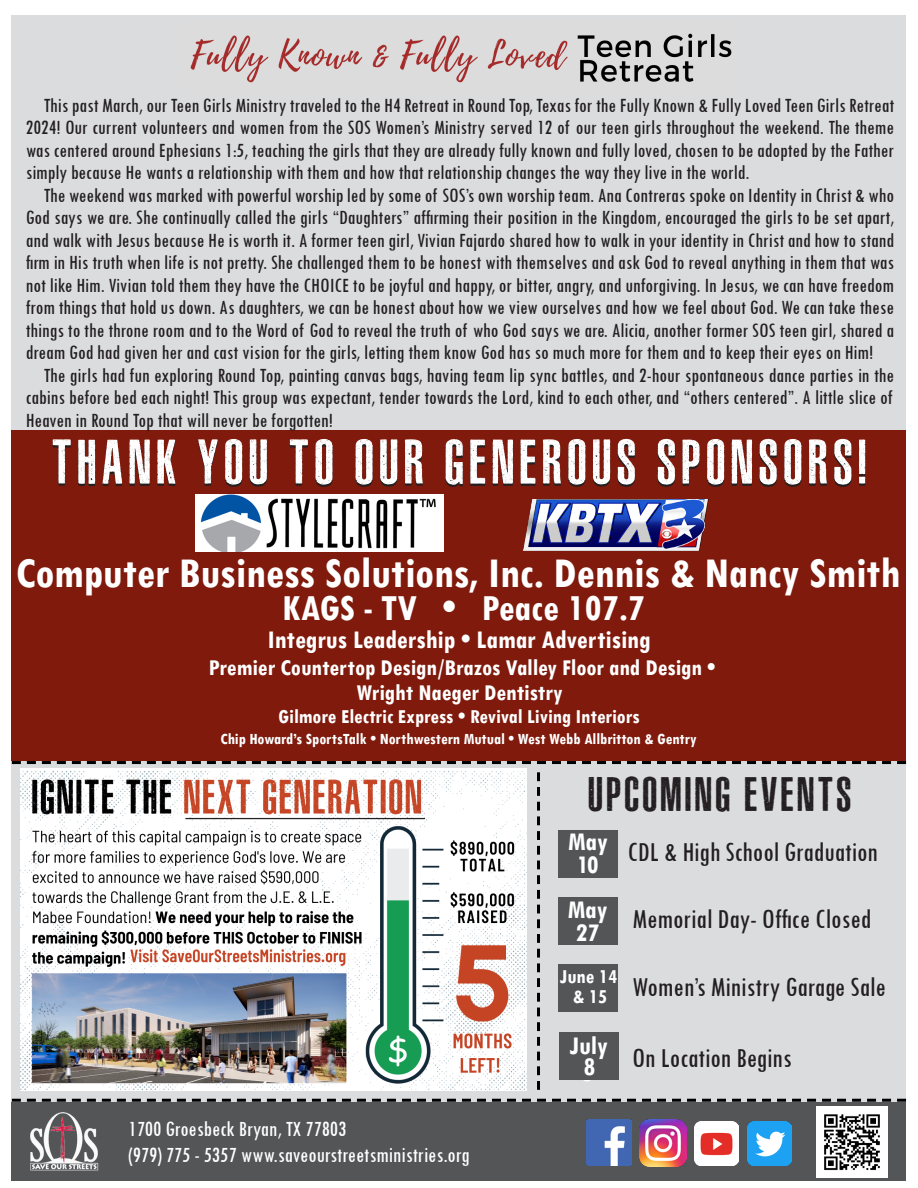
<style>
.page{position:relative;width:918px;height:1188px;background:#fff}
.page>*{position:absolute;margin:0;border:0;box-sizing:border-box;transform-origin:0 0}
.t1{font:58.5px "ASPHALTICGRAINCONDENSEDPERSONAL";letter-spacing:.11em;color:#fff}
.t2{font:700 condensed 45px "Tw Cen";color:#fff}
.t3{font:45px "ASPHALTICGRAINCONDENSEDPERSONAL";letter-spacing:.09em;color:#231f20}
.t4{font:700 condensed 39px "Tw Cen";color:#fff}
.t5{font:condensed 28.5px "Tw Cen";color:#231f20}
.t6{font:700 condensed 27px "Tw Cen";color:#fff}
.t7{font:700 condensed 24px/25.5px "Tw Cen";color:#fff;text-align:center}
.t8{font:condensed 22.5px "Tw Cen";color:#fff}
.t9{font:condensed 21px/22.5px "Tw Cen";color:#231f20;text-align:justify}
.t10{font:700 condensed 21px "Tw Cen";color:#fff}
.t11{font:700 condensed 16.5px "Tw Cen";color:#fff}
</style>
<div class="page">
<div style="left:12px;top:15px;width:894px;height:1165px;background:#dbdcde"></div>
<div style="left:12px;top:430px;width:894px;height:330px;background:#7f1a0c"></div>
<div style="left:12px;top:1102px;width:894px;height:79px;background:#545557"></div>
<svg style="left:12px;top:761px;width:894px;height:3px"></svg>
<svg style="left:537px;top:772px;width:3px;height:318px"></svg>
<svg style="left:12px;top:1099px;width:894px;height:3px"></svg>
<img style="left:30px;top:1112px;width:69px;height:59px">
<img style="left:640px;top:1120px;width:46px;height:46px">
<img style="left:587px;top:1120px;width:44px;height:46px">
<img style="left:748px;top:1121px;width:44px;height:44px">
<img style="left:694px;top:1121px;width:45px;height:44px">
<img style="left:21px;top:769px;width:505px;height:321px">
<img style="left:816px;top:1106px;width:72px;height:71px">
<img style="left:195px;top:495px;width:249px;height:57px">
<img style="left:523px;top:500px;width:186px;height:51px">
<img style="left:190px;top:33px;width:542px;height:50px">
<div style="left:559px;top:1032px;width:60px;height:48px;background:#545557"></div>
<div style="left:558px;top:831px;width:60px;height:47px;background:#545557"></div>
<div style="left:558px;top:897px;width:60px;height:48px;background:#545557"></div>
<div style="left:559px;top:964px;width:59px;height:48px;background:#545557"></div>
<p class="t9" style="left:26px;top:94px;width:870px;text-indent:18px">This past March, our Teen Girls Ministry traveled to the H4 Retreat in Round Top, Texas for the Fully Known &amp; Fully Loved Teen Girls Retreat 2024! Our current volunteers and women from the SOS Women’s Ministry served 12 of our teen girls throughout the weekend. The theme was centered around Ephesians 1:5, teaching the girls that they are already fully known and fully loved, chosen to be adopted by the Father simply because He wants a relationship with them and how that relationship changes the way they live in the world.</p>
<p class="t9" style="left:26px;top:184px;width:870px;text-indent:18px">The weekend was marked with powerful worship led by some of SOS’s own worship team. Ana Contreras spoke on Identity in Christ &amp; who God says we are. She continually called the girls “Daughters” affirming their position in the Kingdom, encouraged the girls to be set apart, and walk with Jesus because He is worth it. A former teen girl, Vivian Fajardo shared how to walk in your identity in Christ and how to stand firm in His truth when life is not pretty. She challenged them to be honest with themselves and ask God to reveal anything in them that was not like Him. Vivian told them they have the CHOICE to be joyful and happy, or bitter, angry, and unforgiving. In Jesus, we can have freedom from things that hold us down. As daughters, we can be honest about how we view ourselves and how we feel about God. We can take these things to the throne room and to the Word of God to reveal the truth of who God says we are. Alicia, another former SOS teen girl, shared a dream God had given her and cast vision for the girls, letting them know God has so much more for them and to keep their eyes on Him!</p>
<p class="t9" style="left:26px;top:364px;width:870px;text-indent:18px">The girls had fun exploring Round Top, painting canvas bags, having team lip sync battles, and 2-hour spontaneous dance parties in the cabins before bed each night! This group was expectant, tender towards the Lord, kind to each other, and “others centered”. A little slice of Heaven in Round Top that will never be forgotten!</p>
<p class="t1" style="left:52px;top:426px;width:815px">THANK YOU TO OUR GENEROUS SPONSORS!</p>
<p class="t2" style="left:16px;top:546px;width:886px">Computer Business Solutions, Inc. Dennis &amp; Nancy Smith</p>
<p class="t4" style="left:282px;top:584px;width:364px">KAGS - TV • Peace 107.7</p>
<p class="t7" style="left:209px;top:654px;width:508px">Premier Countertop Design/Brazos Valley Floor and Design •<br>Wright Naeger Dentistry</p>
<p class="t6" style="left:267px;top:623px;width:385px">Integrus Leadership • Lamar Advertising</p>
<p class="t10" style="left:278px;top:704px;width:363px">Gilmore Electric Express • Revival Living Interiors</p>
<p class="t11" style="left:221px;top:729px;width:478px">Chip Howard’s SportsTalk • Northwestern Mutual • West Webb Allbritton &amp; Gentry</p>
<p class="t3" style="left:589px;top:766px;width:264px">UPCOMING EVENTS</p>
<p class="t8" style="left:129px;top:1115px;width:219px">1700 Groesbeck Bryan, TX 77803</p>
<p class="t8" style="left:129px;top:1141px;width:343px">(979) 775 - 5357 www.saveourstreetsministries.org</p>
<p class="t6" style="left:568px;top:826px;width:41px">May</p>
<p class="t6" style="left:577px;top:848px;width:23px">10</p>
<p class="t6" style="left:568px;top:894px;width:41px">May</p>
<p class="t6" style="left:576px;top:917px;width:25px">27</p>
<p class="t10" style="left:560px;top:964px;width:59px">June 14</p>
<p class="t10" style="left:573px;top:983px;width:36px">&amp; 15</p>
<p class="t5" style="left:627px;top:835px;width:252px">CDL &amp; High School Graduation</p>
<p class="t5" style="left:632px;top:902px;width:240px">Memorial Day- Office Closed</p>
<p class="t5" style="left:632px;top:970px;width:255px">Women’s Ministry Garage Sale</p>
<p class="t6" style="left:570px;top:1030px;width:40px">July</p>
<p class="t6" style="left:584px;top:1051px;width:13px">8</p>
<p class="t6" style="left:581px;top:1056px;width:13px">8</p>
<p class="t5" style="left:632px;top:1041px;width:161px">On Location Begins</p>
</div>
